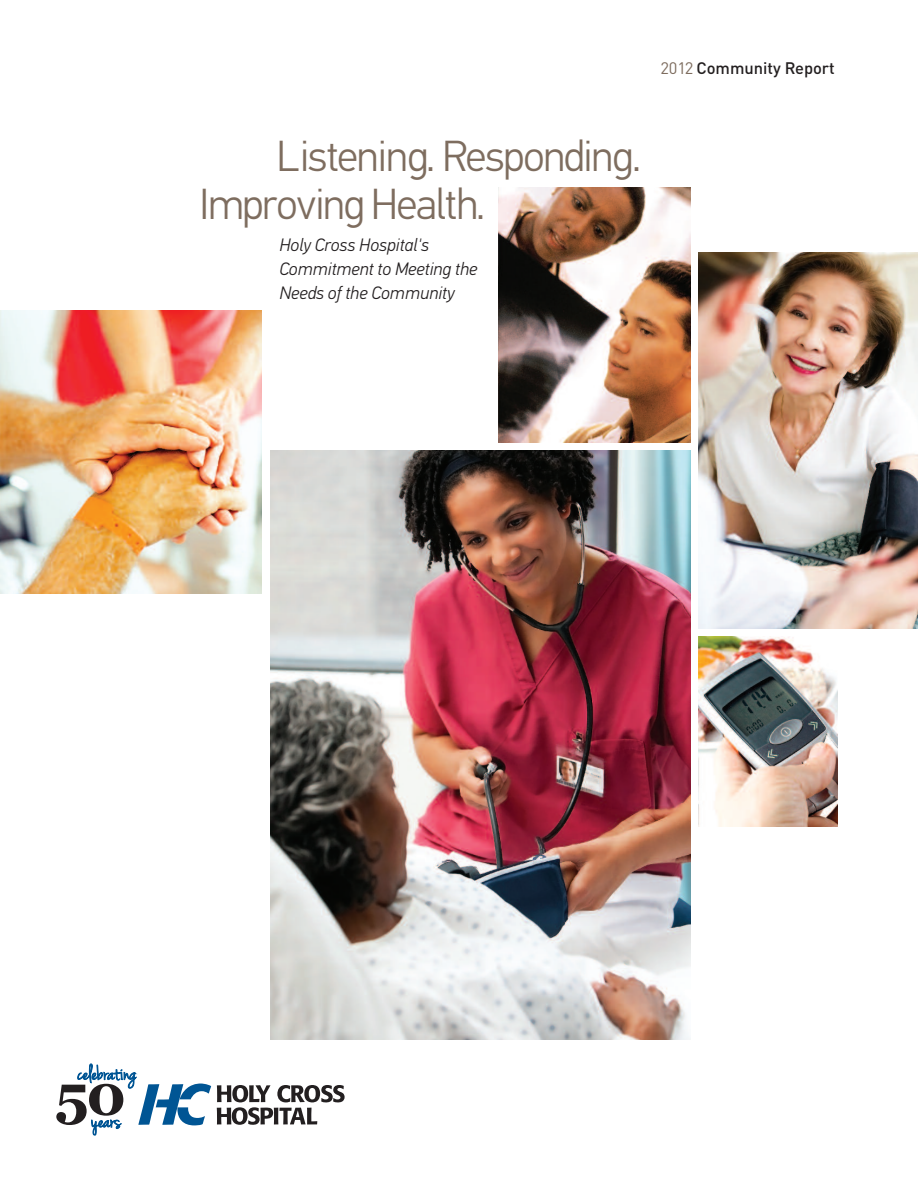
<style>
.page{position:relative;width:918px;height:1188px;background:#fff}
.page>*{position:absolute;margin:0;border:0;box-sizing:border-box;transform-origin:0 0}
.t1{font:300 43.5px/48px "PF Din Text Pro";letter-spacing:-.03em;color:#7e6d5f}
.t2{font:italic 300 18px/24px "PF Din Text Pro";color:#231f20}
.t3{font:500 16.5px "DIN";color:#231f20}
.s1{font-weight:400;color:#7e6d5f}
</style>
<div class="page">
<img style="left:698px;top:253px;width:220px;height:376px">
<img style="left:270px;top:451px;width:420px;height:589px">
<img style="left:499px;top:187px;width:192px;height:256px">
<img style="left:0;top:310px;width:262px;height:283px">
<img style="left:698px;top:636px;width:139px;height:190px">
<svg style="left:217px;top:1085px;width:128px;height:40px"></svg>
<svg style="left:56px;top:1064px;width:155px;height:71px"></svg>
<p class="t3" style="left:660px;top:58px;width:176px"><span class="s1">2012</span> Community Report</p>
<h1 class="t1" style="left:200px;top:136px;width:443px;text-indent:77px">Listening. Responding.<br>Improving Health.</h1>
<p class="t2" style="left:279px;top:234px;width:200px">Holy Cross Hospital's<br>Commitment to Meeting the<br>Needs of the Community</p>
</div>
